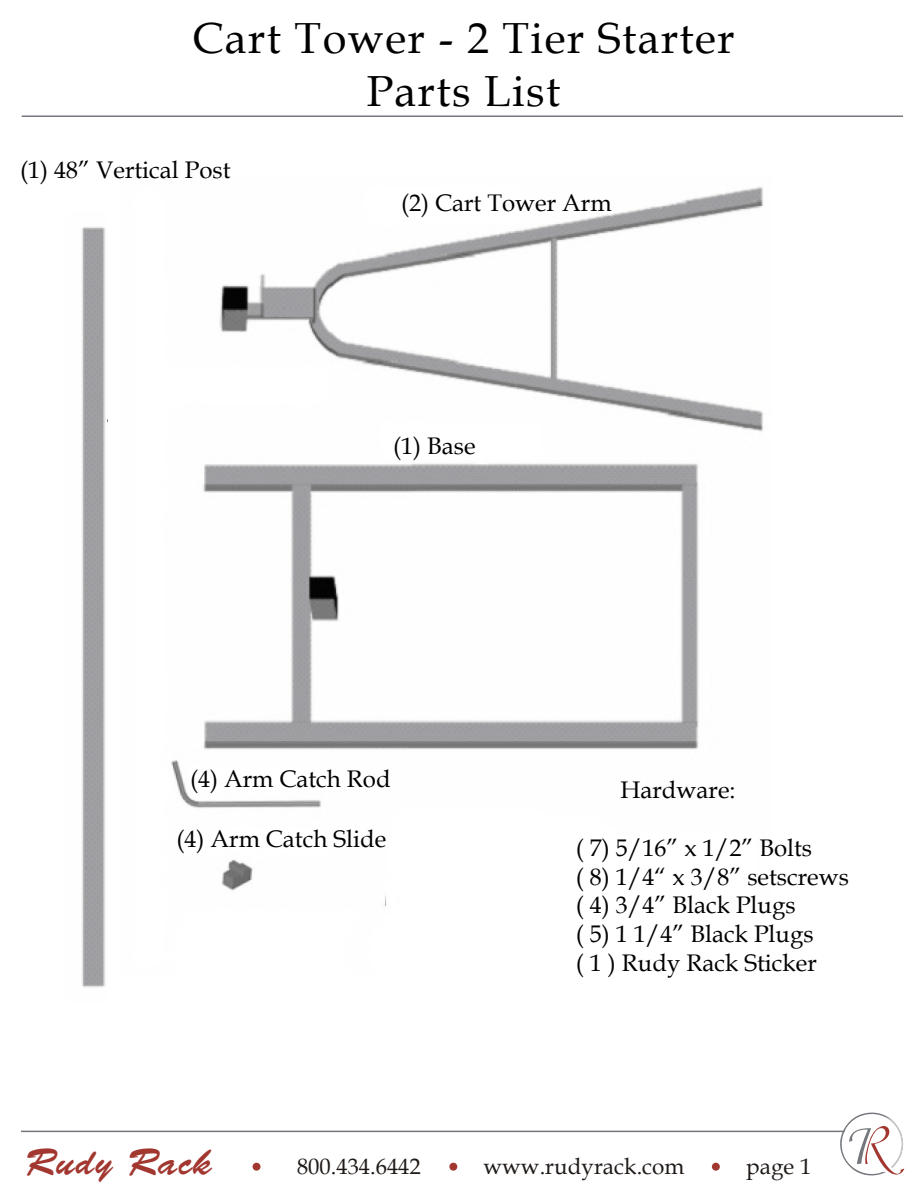
<style>
.page{position:relative;width:918px;height:1188px;background:#fff}
.page>*{position:absolute;margin:0;border:0;box-sizing:border-box;transform-origin:0 0}
.t1{font:43.5px/52.2px "Book Antiqua";letter-spacing:.035em;color:#000;text-align:center}
.t2{font:37.5px "Brush Script Std";letter-spacing:.035em;color:#a23730}
.t3{font:24px/28.8px "Book Antiqua";color:#000}
.t4{font:22.5px "Book Antiqua";color:#1f1a17}
</style>
<div class="page">
<img style="left:171px;top:187px;width:593px;height:720px">
<svg style="left:838px;top:1112px;width:67px;height:64px"></svg>
<div style="left:449px;top:1163px;width:8px;height:8px;background:#a23730;border-radius:50%"></div>
<div style="left:253px;top:1163px;width:8px;height:8px;background:#a23730;border-radius:50%"></div>
<hr style="left:21px;top:1131px;width:824px;height:1px;background:#74787d">
<div style="left:712px;top:1163px;width:8px;height:8px;background:#a23730;border-radius:50%"></div>
<hr style="left:22px;top:115px;width:881px;height:2px;background:#74787d">
<img style="left:82px;top:227px;width:24px;height:761px">
<h1 class="t1" style="left:193px;top:12px;width:544px">Cart Tower - 2 Tier Starter<br>Parts List</h1>
<p class="t3" style="left:20px;top:155px;width:212px">(1) 48” Vertical Post</p>
<p class="t3" style="left:401px;top:188px;width:212px">(2) Cart Tower Arm</p>
<p class="t3" style="left:393px;top:431px;width:84px">(1) Base</p>
<p class="t3" style="left:190px;top:764px;width:202px">(4) Arm Catch Rod</p>
<p class="t3" style="left:177px;top:824px;width:211px">(4) Arm Catch Slide</p>
<p class="t3" style="left:620px;top:775px;width:117px">Hardware:</p>
<p class="t3" style="left:576px;top:833px;width:274px">( 7) 5/16” x 1/2” Bolts<br>( 8) 1/4“ x 3/8” setscrews ( 4) 3/4” Black Plugs<br>( 5) 1 1/4” Black Plugs<br>( 1 ) Rudy Rack Sticker</p>
<h2 class="t2" style="left:25px;top:1141px;width:188px">Rudy Rack</h2>
<p class="t4" style="left:297px;top:1150px;width:125px">800.434.6442</p>
<p class="t4" style="left:483px;top:1150px;width:203px">www.rudyrack.com</p>
<p class="t4" style="left:746px;top:1150px;width:66px">page 1</p>
</div>
